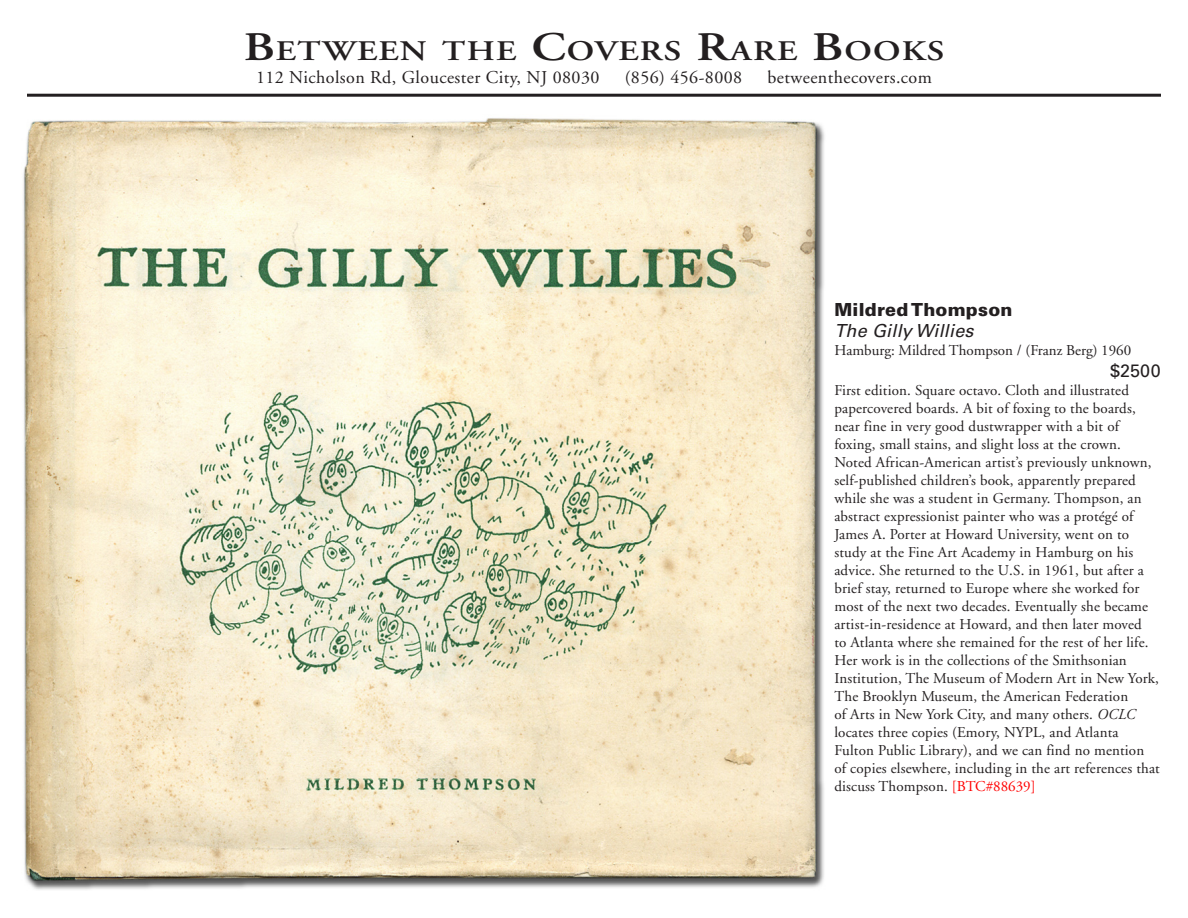
<style>
.page{position:relative;width:1188px;height:918px;background:#fff}
.page>*{position:absolute;margin:0;border:0;box-sizing:border-box;transform-origin:0 0}
.t1{font:600 28.35px "Adobe Garamond";letter-spacing:.035em;color:#231f20;scale:1.22 1}
.t2{font:18px "Adobe Garamond";letter-spacing:.025em;color:#231f20}
.t3{font:900 18px "Univers";letter-spacing:.01em;color:#231f20}
.t4{font:italic 18px "Univers";letter-spacing:.01em;color:#231f20}
.t5{font:18px "Univers";color:#231f20}
.t6{font:15px/18px "Adobe Garamond";letter-spacing:.01em;color:#231f20}
.s1{font-size:40.5px}
.s2{font-style:italic}
.s3{color:#f00}
</style>
<div class="page">
<hr style="left:27px;top:94px;width:1134px;height:3px;background:#231f20">
<img style="left:23px;top:118px;width:802px;height:772px">
<p class="t1" style="left:244px;top:35px;width:576px"><span class="s1">B</span>ETWEEN THE <span class="s1">C</span>OVERS <span class="s1">R</span>ARE <span class="s1">B</span>OOKS</p>
<p class="t2" style="left:256px;top:67px;width:345px">112 Nicholson Rd, Gloucester City, NJ 08030</p>
<p class="t2" style="left:625px;top:67px;width:119px">(856) 456-8008</p>
<p class="t2" style="left:768px;top:67px;width:166px">betweenthecovers.com</p>
<p class="t3" style="left:834px;top:298px;width:180px">Mildred Thompson</p>
<p class="t4" style="left:834px;top:320px;width:141px">The Gilly Willies</p>
<p class="t6" style="left:834px;top:342px;width:298px">Hamburg: Mildred Thompson / (Franz Berg) 1960</p>
<p class="t5" style="left:1110px;top:360px;width:52px">$2500</p>
<p class="t6" style="left:834px;top:381px;width:327px">First edition. Square octavo. Cloth and illustrated papercovered boards. A bit of foxing to the boards, near fine in very good dustwrapper with a bit of foxing, small stains, and slight loss at the crown.<br>Noted African-American artist’s previously unknown, self-published children’s book, apparently prepared while she was a student in Germany. Thompson, an abstract expressionist painter who was a protégé of James A. Porter at Howard University, went on to study at the Fine Art Academy in Hamburg on his advice. She returned to the U.S. in 1961, but after a brief stay, returned to Europe where she worked for most of the next two decades. Eventually she became artist-in-residence at Howard, and then later moved<br>to Atlanta where she remained for the rest of her life.<br>Her work is in the collections of the Smithsonian Institution, The Museum of Modern Art in New York, The Brooklyn Museum, the American Federation<br>of Arts in New York City, and many others. <span class="s2">OCLC </span>locates three copies (Emory, NYPL, and Atlanta Fulton Public Library), and we can find no mention of copies elsewhere, including in the art references that discuss Thompson. <span class="s3">[BTC#88639]</span></p>
</div>
